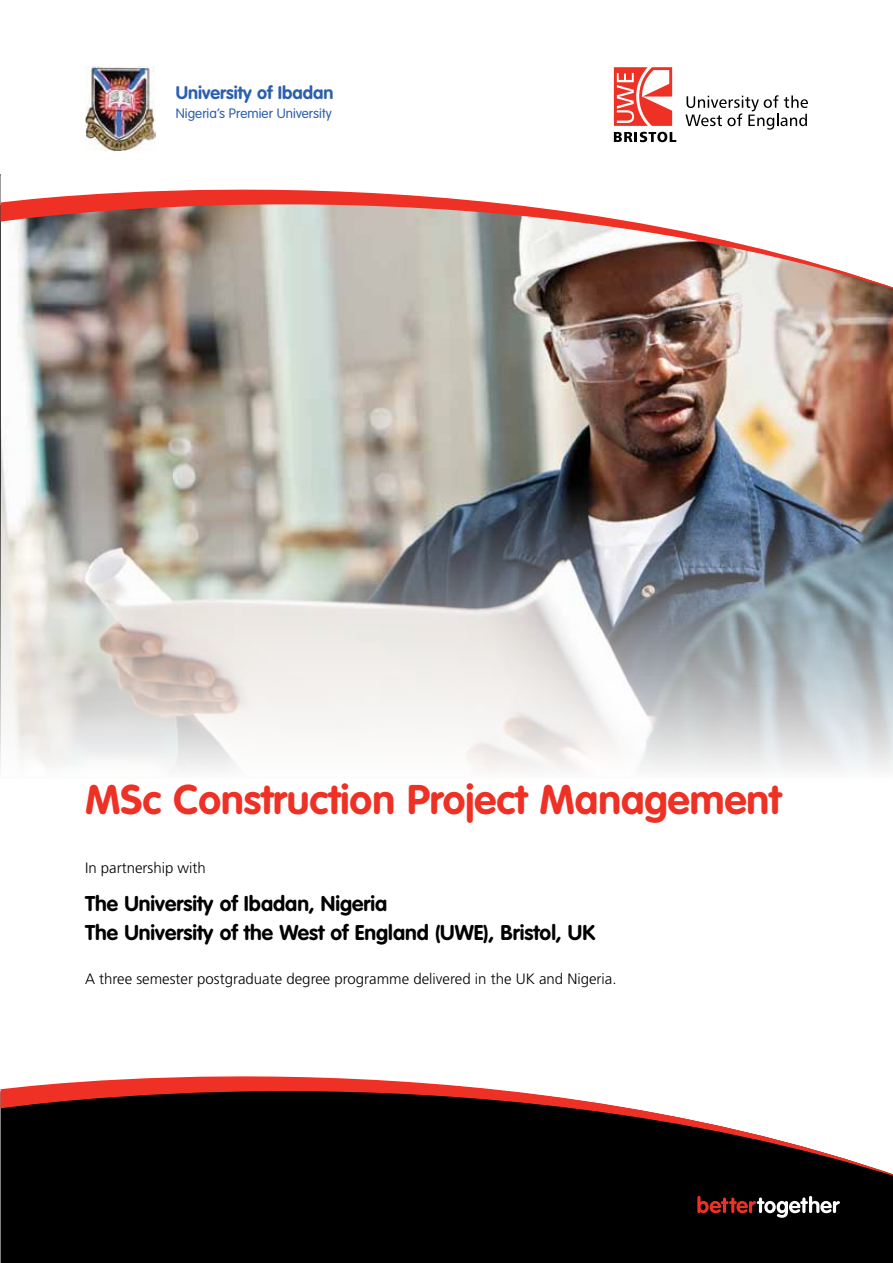
<style>
.page{position:relative;width:893px;height:1263px;background:#fff}
.page>*{position:absolute;margin:0;border:0;box-sizing:border-box;transform-origin:0 0}
.t1{font:700 40.8px "VAG Rounded";color:#ee3124}
.t2{font:700 21.15px "VAG Rounded";color:#000}
.t3{font:700 18px "VAG Rounded";color:#2c5fac}
.No_Spacing{font:300 15px "Frutiger";color:#000}
.t4{font:300 13.5px "VAG Rounded";letter-spacing:.005em;color:#2c5fac}
</style>
<div class="page">
<img style="left:0;top:174px;width:893px;height:596px">
<div style="left:1px;top:1180px;width:892px;height:83px;background:#000"></div>
<svg style="left:1px;top:1076px;width:892px;height:104px;fill:#000"></svg>
<svg style="left:1px;top:139px;width:892px;height:154px"></svg>
<svg style="left:697px;top:1196px;width:143px;height:22px"></svg>
<svg style="left:614px;top:132px;width:62px;height:10px"></svg>
<svg style="left:685px;top:95px;width:123px;height:35px"></svg>
<svg style="left:614px;top:67px;width:58px;height:59px"></svg>
<img style="left:85px;top:67px;width:70px;height:83px">
<p class="t3" style="left:176px;top:82px;width:159px">University of Ibadan</p>
<p class="t4" style="left:176px;top:106px;width:157px">Nigeria’s Premier University</p>
<p class="t1" style="left:85px;top:776px;width:698px">MSc Construction Project Management</p>
<p class="No_Spacing" style="left:85px;top:859px;width:122px">In partnership with</p>
<p class="t2" style="left:85px;top:891px;width:304px">The University of Ibadan, Nigeria</p>
<p class="t2" style="left:85px;top:920px;width:512px">The University of the West of England (UWE), Bristol, UK</p>
<p class="No_Spacing" style="left:85px;top:970px;width:533px">A three semester postgraduate degree programme delivered in the UK and Nigeria.</p>
</div>
